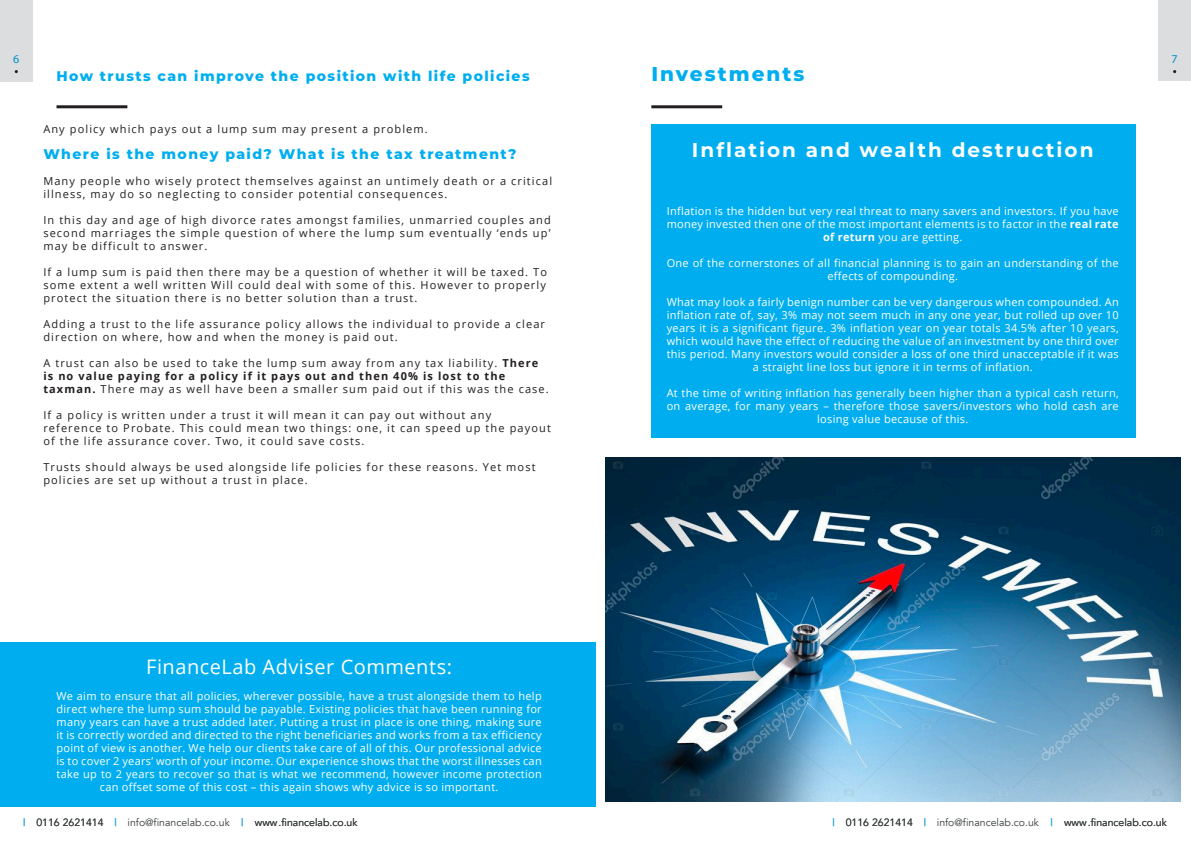
<style>
.page{position:relative;width:1191px;height:842px;background:#fff}
.page>*{position:absolute;margin:0;border:0;box-sizing:border-box;transform-origin:0 0}
.t1{font:700 20px "Montserrat";letter-spacing:.1em;color:#fff}
.t2{font:20px "Open Sans";letter-spacing:.025em;color:#fff}
.t3{font:800 20px "Montserrat";letter-spacing:.1em;color:#00aeef}
.t4{font:800 14px "Montserrat";letter-spacing:.1em;color:#00aeef}
.t5{font:12px "Myriad Pro";color:#0091c6}
.t6{font:11px/13px "Open Sans";letter-spacing:.025em;color:#fff;text-align:center}
.t7{font:11px/13px "Open Sans";letter-spacing:.1em;color:#231f20}
.t8{font:10.5px "Avenir";color:#383c3d}
.t9{font:10.5px "Avenir";color:#179dd9}
.s1{font-weight:700}
.s2{color:#179dd9}
</style>
<div class="page">
<hr style="left:56px;top:105px;width:71px;height:3px;background:#231f20">
<div style="left:0;top:642px;width:595px;height:164px;background:#00aeef"></div>
<div style="left:651px;top:124px;width:485px;height:313px;background:#00aeef"></div>
<hr style="left:651px;top:105px;width:71px;height:3px;background:#231f20">
<img style="left:606px;top:457px;width:574px;height:344px">
<div style="left:1158px;top:0;width:33px;height:81px;background:#dcdddf"></div>
<div style="left:0;top:0;width:33px;height:81px;background:#dcdddf"></div>
<p class="t5" style="left:13px;top:52px;width:8px">6</p>
<p class="t5" style="left:1171px;top:52px;width:8px">7</p>
<p class="t4" style="left:56px;top:66px;width:475px">How trusts can improve the position with life policies</p>
<p class="t7" style="left:43px;top:122px;width:386px">Any policy which pays out a lump sum may present a problem.</p>
<p class="t4" style="left:43px;top:143px;width:474px">Where is the money paid? What is the tax treatment?</p>
<p class="t7" style="left:43px;top:174px;width:510px">Many people who wisely protect themselves against an untimely death or a critical illness, may do so neglecting to consider potential consequences.</p>
<p class="t7" style="left:43px;top:213px;width:509px;text-align:justify">In this day and age of high divorce rates amongst families, unmarried couples and second marriages the simple question of where the lump sum eventually ‘ends up’ may be difficult to answer.</p>
<p class="t7" style="left:43px;top:265px;width:505px;text-align:justify">If a lump sum is paid then there may be a question of whether it will be taxed. To some extent a well written Will could deal with some of this. However to properly protect the situation there is no better solution than a trust.</p>
<p class="t7" style="left:43px;top:317px;width:503px">Adding a trust to the life assurance policy allows the individual to provide a clear direction on where, how and when the money is paid out.</p>
<p class="t7" style="left:43px;top:356px;width:507px">A trust can also be used to take the lump sum away from any tax liability. <span class="s1">There is no value paying for a policy if it pays out and then 40% is lost to the taxman.</span> There may as well have been a smaller sum paid out if this was the case.</p>
<p class="t7" style="left:43px;top:408px;width:509px">If a policy is written under a trust it will mean it can pay out without any reference to Probate. This could mean two things: one, it can speed up the payout of the life assurance cover. Two, it could save costs.</p>
<p class="t7" style="left:43px;top:460px;width:494px">Trusts should always be used alongside life policies for these reasons. Yet most policies are set up without a trust in place.</p>
<p class="t2" style="left:146px;top:653px;width:307px">FinanceLab Adviser Comments:</p>
<p class="t6" style="left:56px;top:689px;width:487px">We aim to ensure that all policies, wherever possible, have a trust alongside them to help direct where the lump sum should be payable. Existing policies that have been running for many years can have a trust added later. Putting a trust in place is one thing, making sure it is correctly worded and directed to the right beneficiaries and works from a tax efficiency point of view is another. We help our clients take care of all of this. Our professional advice is to cover 2 years’ worth of your income. Our experience shows that the worst illnesses can take up to 2 years to recover so that is what we recommend, however income protection can offset some of this cost – this again shows why advice is so important.</p>
<p class="t3" style="left:651px;top:60px;width:155px">Investments</p>
<p class="t1" style="left:692px;top:136px;width:403px">Inflation and wealth destruction</p>
<p class="t6" style="left:666px;top:204px;width:453px">Inflation is the hidden but very real threat to many savers and investors. If you have money invested then one of the most important elements is to factor in the <span class="s1">real rate of return</span> you are getting.</p>
<p class="t6" style="left:666px;top:256px;width:453px">One of the cornerstones of all financial planning is to gain an understanding of the effects of compounding.</p>
<p class="t6" style="left:666px;top:295px;width:453px">What may look a fairly benign number can be very dangerous when compounded. An inflation rate of, say, 3% may not seem much in any one year, but rolled up over 10 years it is a significant figure. 3% inflation year on year totals 34.5% after 10 years, which would have the effect of reducing the value of an investment by one third over this period. Many investors would consider a loss of one third unacceptable if it was a straight line loss but ignore it in terms of inflation.</p>
<p class="t6" style="left:666px;top:386px;width:453px">At the time of writing inflation has generally been higher than a typical cash return, on average, for many years – therefore those savers/investors who hold cash are losing value because of this.</p>
<p class="t9" style="left:23px;top:816px;width:4px">|</p>
<p class="t8" style="left:36px;top:816px;width:322px">0116 2621414 <span class="s2">|</span> info@financelab.co.uk <span class="s2">|</span> www.financelab.co.uk</p>
<p class="t9" style="left:832px;top:816px;width:4px">|</p>
<p class="t8" style="left:845px;top:816px;width:322px">0116 2621414 <span class="s2">|</span> info@financelab.co.uk <span class="s2">|</span> www.financelab.co.uk</p>
</div>
